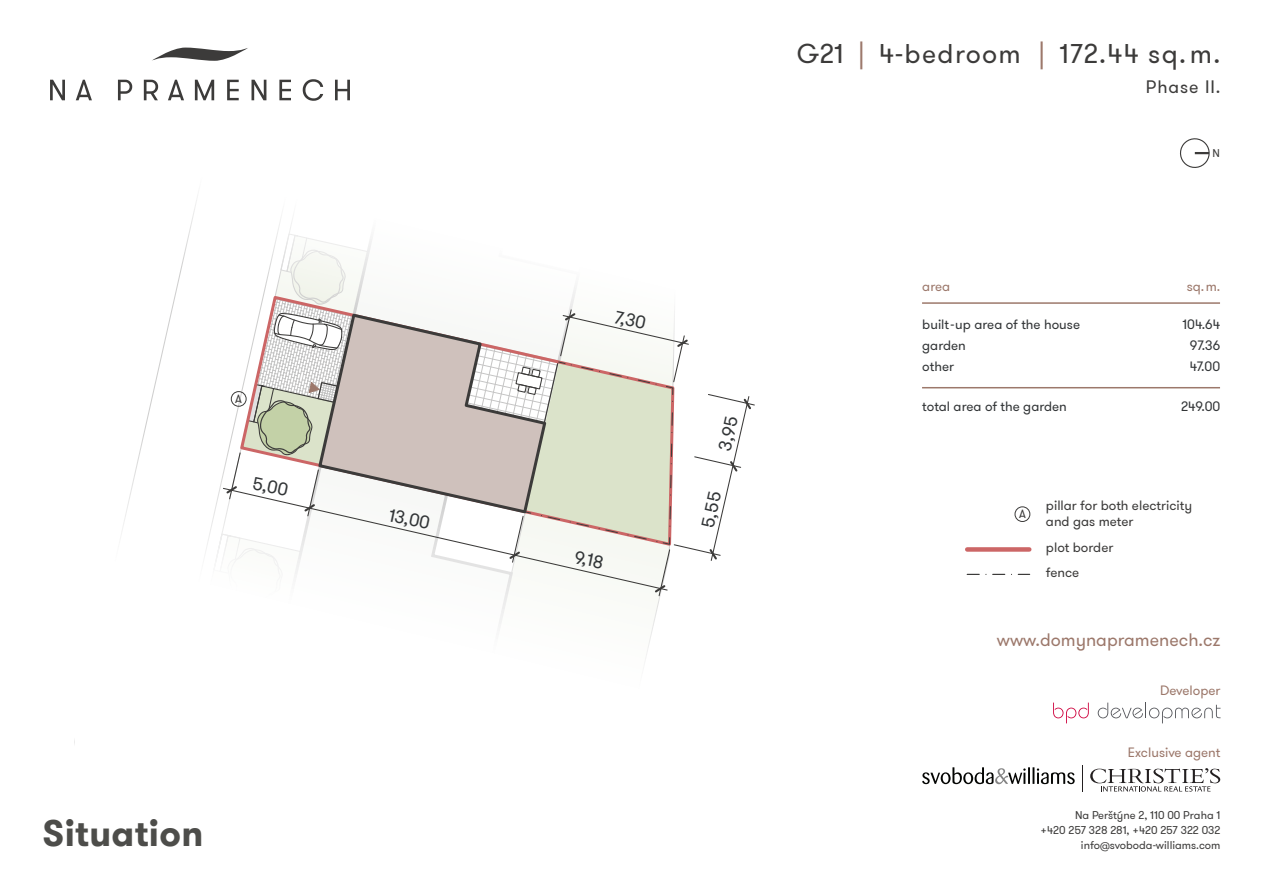
<style>
.page{position:relative;width:1263px;height:893px;background:#fff}
.page>*{position:absolute;margin:0;border:0;box-sizing:border-box;transform-origin:0 0}
.t1{font:700 36px "GT Walsheim Pro";letter-spacing:.01em;color:#4d4d4a}
.t2{font:27px "GT Walsheim Pro";letter-spacing:.05em;color:#3c3b3a}
.t3{font:18px "GT Walsheim Pro";color:#323537}
.t4{font:18px "GT Walsheim Pro";color:#9c786b}
.t5{font:18px "GT Walsheim Pro";letter-spacing:.05em;color:#3c3b3a}
.t6{font:13.5px "GT Walsheim Pro";color:#323537}
.t7{font:13.5px/16.2px "GT Walsheim Pro";color:#3c3b3a}
.t8{font:13.5px "GT Walsheim Pro";color:#9c786b}
.t9{font:12px "GT Walsheim Pro";color:#3c3b3a}
.t10{font:11.25px/15px "GT Walsheim Pro";color:#3c3b3a;text-align:right}
.s1{color:#9c786b}
</style>
<div class="page">
<svg style="left:1090px;top:768px;width:130px;height:24px"></svg>
<svg style="left:922px;top:767px;width:153px;height:17px"></svg>
<svg style="left:1082px;top:765px;width:1px;height:27px"></svg>
<svg style="left:1098px;top:703px;width:122px;height:20px"></svg>
<svg style="left:1053px;top:703px;width:36px;height:20px"></svg>
<svg style="left:967px;top:574px;width:63px;height:1px"></svg>
<div style="left:1015px;top:506px;width:15px;height:16px;border:1px solid #3c3b3a;border-radius:50%"></div>
<div style="left:967px;top:547px;width:62px;height:5px;background:#c66"></div>
<svg style="left:1180px;top:138px;width:30px;height:30px"></svg>
<svg style="left:50px;top:80px;width:15px;height:20px"></svg>
<svg style="left:76px;top:80px;width:16px;height:20px"></svg>
<svg style="left:118px;top:47px;width:637px;height:612px"></svg>
<hr style="left:922px;top:302px;width:298px;height:2px;background:#9c786b">
<hr style="left:922px;top:387px;width:298px;height:1px;background:#9c786b">
<p class="t9" style="left:235px;top:391px;width:8px">A</p>
<p class="t3" style="left:255px;top:472px;width:38px;rotate:12deg">5,00</p>
<p class="t3" style="left:391px;top:504px;width:43px;rotate:12deg">13,00</p>
<p class="t1" style="left:43px;top:809px;width:162px">Situation</p>
<p class="t3" style="left:618px;top:305px;width:33px;rotate:12deg">7,30</p>
<p class="t3" style="left:577px;top:545px;width:31px;rotate:12deg">9,18</p>
<p class="t3" style="left:713px;top:448px;width:37px;rotate:-77deg">3,95</p>
<p class="t3" style="left:696px;top:525px;width:38px;rotate:-77deg">5,55</p>
<p class="t2" style="left:797px;top:36px;width:425px">G21 <span class="s1">|</span> 4-bedroom <span class="s1">|</span> 172.44 sq.m.</p>
<h3 class="t5" style="left:1146px;top:76px;width:76px">Phase II.</h3>
<p class="t10" style="left:1212px;top:146px;width:9px">N</p>
<p class="t8" style="left:922px;top:278px;width:29px">area</p>
<p class="t8" style="left:1187px;top:278px;width:35px">sq.m.</p>
<p class="t6" style="left:922px;top:316px;width:159px">built-up area of the house</p>
<p class="t6" style="left:1182px;top:316px;width:39px">104.64</p>
<p class="t6" style="left:922px;top:337px;width:45px">garden</p>
<p class="t6" style="left:1190px;top:337px;width:32px">97.36</p>
<p class="t6" style="left:922px;top:358px;width:33px">other</p>
<p class="t6" style="left:1190px;top:358px;width:32px">47.00</p>
<p class="t6" style="left:922px;top:398px;width:146px">total area of the garden</p>
<p class="t6" style="left:1181px;top:398px;width:41px">249.00</p>
<p class="t9" style="left:1019px;top:507px;width:8px">A</p>
<p class="t7" style="left:1046px;top:498px;width:148px">pillar for both electricity and gas meter</p>
<p class="t7" style="left:1046px;top:535px;width:69px;line-height:25.5px">plot border fence</p>
<h3 class="t4" style="left:997px;top:629px;width:225px">www.domynapramenech.cz</h3>
<p class="t8" style="left:1160px;top:681px;width:62px">Developer</p>
<p class="t8" style="left:1128px;top:743px;width:94px">Exclusive agent</p>
<p class="t10" style="left:1041px;top:808px;width:181px">Na Perštýne 2, 110 00 Praha 1<br>+420 257 328 281, +420 257 322 032 info@svoboda-williams.com</p>
</div>
